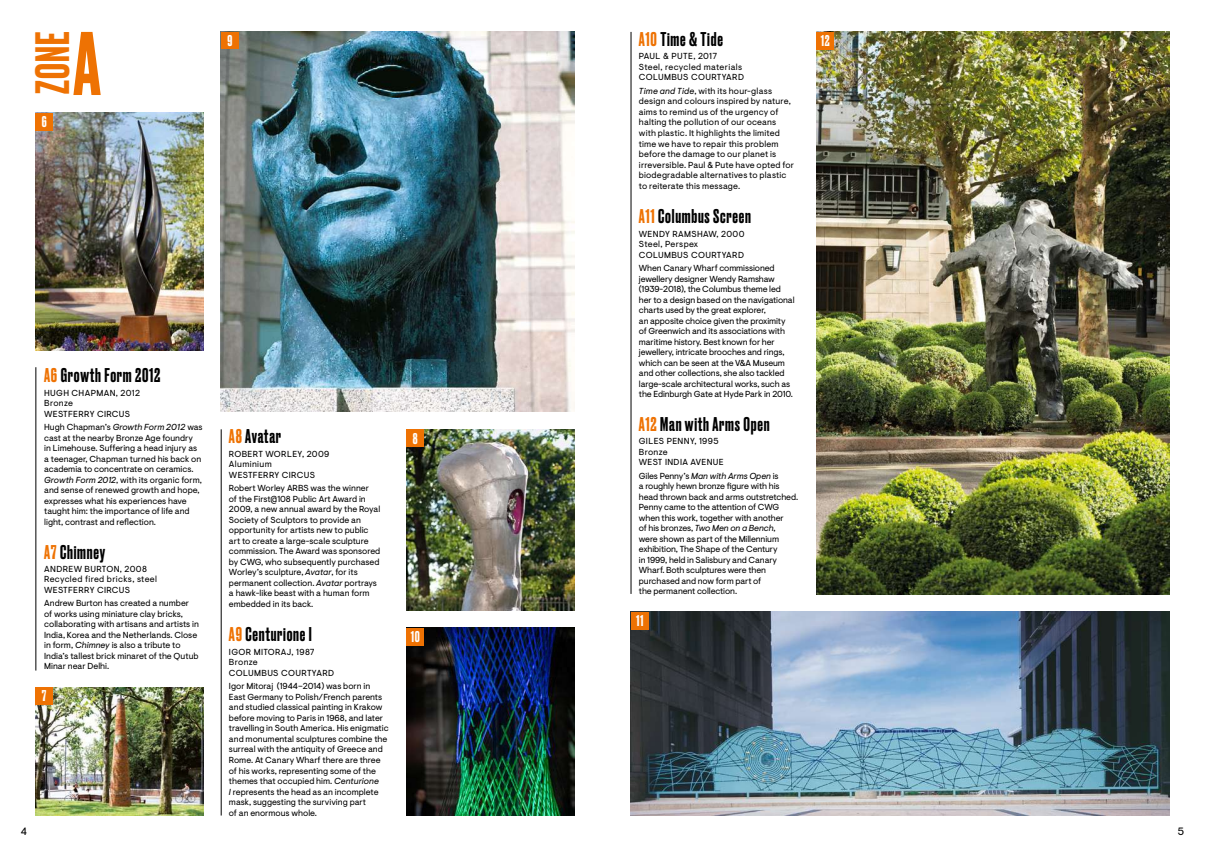
<style>
.page{position:relative;width:1205px;height:851px;background:#fff}
.page>*{position:absolute;margin:0;border:0;box-sizing:border-box;transform-origin:0 0}
.t1{font:500 84.75px "Druk";color:#ee7203}
.t2{font:500 45.38px "Druk";color:#ee7203}
.t3{font:500 18.75px "Druk";letter-spacing:.04em;color:#000}
.t4{font:500 14.75px "Druk";color:#fff}
.t5{font:10.62px "Visuelt";color:#000}
.t6{font:8.75px/10.5px "Visuelt";color:#000}
.t7{font:8.75px/10.5px "Visuelt";letter-spacing:.04em;color:#000}
.t8{font:8.75px/10.5px "Visuelt";letter-spacing:.02em;color:#000}
.s1{color:#ee7203}
.s2{font-style:italic}
</style>
<div class="page">
<img style="left:35px;top:687px;width:168px;height:128px">
<img style="left:406px;top:429px;width:168px;height:181px">
<img style="left:35px;top:113px;width:168px;height:237px">
<hr style="left:221px;top:429px;width:1px;height:386px;background:#000">
<hr style="left:36px;top:367px;width:1px;height:303px;background:#000">
<div style="left:35px;top:113px;width:18px;height:18px;background:#ee7203"></div>
<div style="left:406px;top:429px;width:18px;height:18px;background:#ee7203"></div>
<div style="left:35px;top:687px;width:17px;height:17px;background:#ee7203"></div>
<img style="left:221px;top:32px;width:353px;height:379px">
<div style="left:221px;top:32px;width:18px;height:16px;background:#ee7203"></div>
<img style="left:406px;top:627px;width:168px;height:188px">
<div style="left:406px;top:627px;width:18px;height:18px;background:#ee7203"></div>
<hr style="left:631px;top:32px;width:1px;height:562px;background:#000">
<img style="left:631px;top:612px;width:538px;height:203px">
<div style="left:631px;top:612px;width:18px;height:17px;background:#ee7203"></div>
<img style="left:816px;top:32px;width:353px;height:562px">
<div style="left:816px;top:32px;width:18px;height:18px;background:#ee7203"></div>
<h2 class="t2" style="left:21px;top:94px;width:64px;rotate:-90deg">ZONE</h2>
<h1 class="t1" style="left:73px;top:6px;width:29px">A</h1>
<h3 class="t4" style="left:42px;top:112px;width:6px">6</h3>
<h3 class="t4" style="left:227px;top:30px;width:6px">9</h3>
<h3 class="t3" style="left:44px;top:362px;width:118px"><span class="s1">A6</span> Growth Form 2012</h3>
<p class="t7" style="left:44px;top:387px;width:97px">HUGH CHAPMAN, 2012<br>Bronze<br>WESTFERRY CIRCUS</p>
<p class="t6" style="left:44px;top:422px;width:160px">Hugh Chapman’s <span class="s2">Growth Form 2012</span> was cast at the nearby Bronze Age foundry<br>in Limehouse. Suffering a head injury as a teenager, Chapman turned his back on academia to concentrate on ceramics.<br><span class="s2">Growth Form 2012</span>, with its organic form, and sense of renewed growth and hope, expresses what his experiences have taught him: the importance of life and light, contrast and reflection.</p>
<h3 class="t3" style="left:44px;top:539px;width:62px"><span class="s1">A7</span> Chimney</h3>
<p class="t7" style="left:44px;top:563px;width:114px">ANDREW BURTON, 2008<br>Recycled fired bricks, steel<br>WESTFERRY CIRCUS</p>
<p class="t6" style="left:44px;top:598px;width:156px">Andrew Burton has created a number of works using miniature clay bricks, collaborating with artisans and artists in India, Korea and the Netherlands. Close in form, <span class="s2">Chimney</span> is also a tribute to India’s tallest brick minaret of the Qutub Minar near Delhi.</p>
<h3 class="t4" style="left:42px;top:685px;width:6px">7</h3>
<h3 class="t3" style="left:229px;top:423px;width:54px"><span class="s1">A8</span> Avatar</h3>
<p class="t7" style="left:229px;top:449px;width:102px">ROBERT WORLEY, 2009<br>Aluminium<br>WESTFERRY CIRCUS</p>
<p class="t6" style="left:229px;top:483px;width:153px">Robert Worley ARBS was the winner<br>of the First@108 Public Art Award in 2009, a new annual award by the Royal Society of Sculptors to provide an opportunity for artists new to public art to create a large-scale sculpture commission. The Award was sponsored by CWG, who subsequently purchased Worley’s sculpture, <span class="s2">Avatar</span>, for its permanent collection. <span class="s2">Avatar</span> portrays a hawk-like beast with a human form embedded in its back.</p>
<h3 class="t3" style="left:229px;top:621px;width:84px"><span class="s1">A9</span> Centurione I</h3>
<p class="t7" style="left:229px;top:646px;width:107px">IGOR MITORAJ, 1987<br>Bronze<br>COLUMBUS COURTYARD</p>
<p class="t6" style="left:229px;top:681px;width:161px">Igor Mitoraj (1944–2014) was born in East Germany to Polish/French parents and studied classical painting in Krakow before moving to Paris in 1968, and later travelling in South America. His enigmatic and monumental sculptures combine the surreal with the antiquity of Greece and Rome. At Canary Wharf there are three of his works, representing some of the themes that occupied him. <span class="s2">Centurione<br>I</span> represents the head as an incomplete mask, suggesting the surviving part<br>of an enormous whole.</p>
<h3 class="t4" style="left:413px;top:428px;width:6px">8</h3>
<h3 class="t4" style="left:411px;top:626px;width:10px">10</h3>
<h3 class="t3" style="left:639px;top:26px;width:85px"><span class="s1">A10</span> Time &amp; Tide</h3>
<h3 class="t4" style="left:821px;top:31px;width:10px">12</h3>
<p class="t7" style="left:639px;top:51px;width:107px">PAUL &amp; PUTE, 2017<br>Steel, recycled materials<br>COLUMBUS COURTYARD</p>
<p class="t8" style="left:639px;top:86px;width:157px"><span class="s2">Time and Tide</span>, with its hour-glass design and colours inspired by nature, aims to remind us of the urgency of halting the pollution of our oceans with plastic. It highlights the limited time we have to repair this problem before the damage to our planet is irreversible. Paul &amp; Pute have opted for biodegradable alternatives to plastic to reiterate this message.</p>
<h3 class="t3" style="left:639px;top:203px;width:114px"><span class="s1">A11</span> Columbus Screen</h3>
<p class="t7" style="left:639px;top:228px;width:107px">WENDY RAMSHAW, 2000<br>Steel, Perspex<br>COLUMBUS COURTYARD</p>
<p class="t6" style="left:639px;top:263px;width:157px">When Canary Wharf commissioned jewellery designer Wendy Ramshaw (1939-2018), the Columbus theme led her to a design based on the navigational charts used by the great explorer,<br>an apposite choice given the proximity of Greenwich and its associations with maritime history. Best known for her jewellery, intricate brooches and rings, which can be seen at the V&amp;A Museum and other collections, she also tackled large-scale architectural works, such as the Edinburgh Gate at Hyde Park in 2010.</p>
<h3 class="t3" style="left:639px;top:411px;width:132px"><span class="s1">A12</span> Man with Arms Open</h3>
<p class="t7" style="left:639px;top:436px;width:86px">GILES PENNY, 1995<br>Bronze<br>WEST INDIA AVENUE</p>
<p class="t6" style="left:639px;top:470px;width:161px">Giles Penny’s <span class="s2">Man with Arms Open</span> is<br>a roughly hewn bronze figure with his head thrown back and arms outstretched.<br>Penny came to the attention of CWG when this work, together with another<br>of his bronzes, <span class="s2">Two Men on a Bench</span>,<br>were shown as part of the Millennium exhibition, The Shape of the Century<br>in 1999, held in Salisbury and Canary Wharf. Both sculptures were then purchased and now form part of<br>the permanent collection.</p>
<h3 class="t4" style="left:636px;top:610px;width:9px">11</h3>
<p class="t5" style="left:21px;top:824px;width:8px">4</p>
<p class="t5" style="left:1178px;top:824px;width:8px">5</p>
</div>
